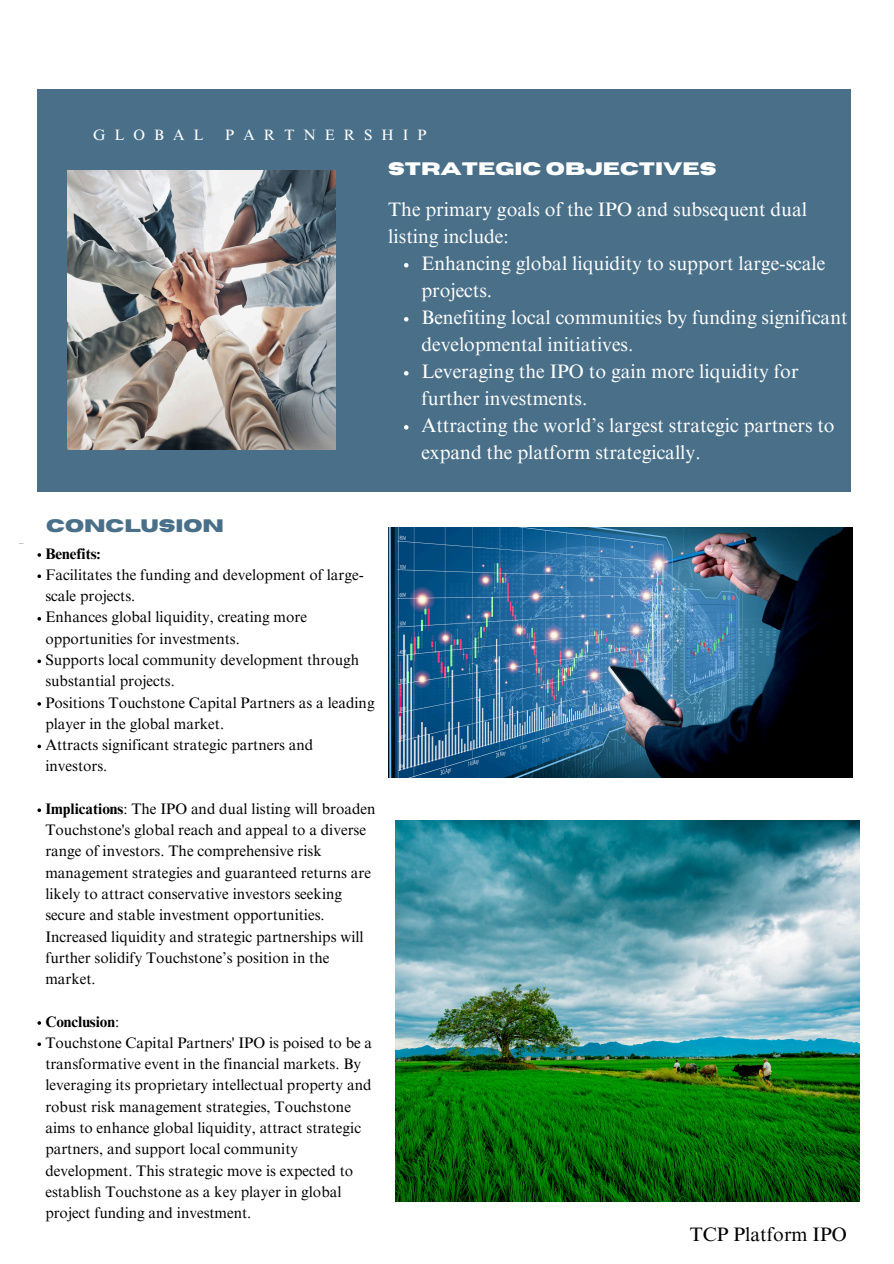
<style>
.page{position:relative;width:894px;height:1264px;background:#fff}
.page>*{position:absolute;margin:0;border:0;box-sizing:border-box;transform-origin:0 0}
.t1{font:19.5px/27px "Times NRMT Pro";color:#fff}
.t2{font:19.5px "Times NRMT Pro";color:#000}
.t3{font:700 18px "Horizon";color:#fff}
.t4{font:700 18px "Horizon";color:#4a7089}
.t5{font:15.15px/21.3px "Times NRMT Pro";color:#000}
.t6{font:700 15.15px "Times NRMT Pro";color:#000}
.t7{font:15px "Times NRMT Pro";letter-spacing:.595em;color:#fff}
.s1{font-weight:700}
.s2{font-weight:400}
</style>
<div class="page">
<div style="left:38px;top:89px;width:812px;height:403px;background:#4a7089"></div>
<img style="left:388px;top:527px;width:463px;height:250px">
<img style="left:395px;top:820px;width:464px;height:381px">
<img style="left:67px;top:170px;width:268px;height:279px">
<svg style="left:404px;top:263px;width:4px;height:4px"></svg>
<svg style="left:404px;top:317px;width:4px;height:4px"></svg>
<svg style="left:404px;top:371px;width:4px;height:4px"></svg>
<svg style="left:404px;top:425px;width:4px;height:4px"></svg>
<svg style="left:37px;top:553px;width:4px;height:4px"></svg>
<svg style="left:37px;top:574px;width:4px;height:4px"></svg>
<svg style="left:37px;top:617px;width:4px;height:3px"></svg>
<svg style="left:37px;top:659px;width:4px;height:4px"></svg>
<svg style="left:37px;top:702px;width:4px;height:3px"></svg>
<svg style="left:37px;top:744px;width:4px;height:4px"></svg>
<svg style="left:37px;top:808px;width:4px;height:4px"></svg>
<svg style="left:37px;top:1042px;width:4px;height:4px"></svg>
<h2 class="t7" style="left:93px;top:129px;width:112px">GLOBAL</h2>
<h2 class="t7" style="left:225px;top:129px;width:203px">PARTNERSHIP</h2>
<p class="t3" style="left:388px;top:160px;width:330px">STRATEGIC OBJECTIVES</p>
<p class="t1" style="left:388px;top:198px;width:420px">The primary goals of the IPO and subsequent dual listing include:</p>
<p class="t1" style="left:421px;top:252px;width:405px">Enhancing global liquidity to support large-scale projects.</p>
<p class="t1" style="left:421px;top:306px;width:427px">Benefiting local communities by funding significant developmental initiatives.</p>
<h1 class="t1" style="left:421px;top:360px;width:378px">Leveraging the IPO to gain more liquidity for further investments.</h1>
<h4 class="t1" style="left:421px;top:414px;width:414px">Attracting the world’s largest strategic partners to expand the platform strategically.</h4>
<h2 class="t4" style="left:46px;top:516px;width:179px">CONCLUSION</h2>
<p class="t6" style="left:45px;top:548px;width:57px">Benefits:</p>
<p class="t5" style="left:45px;top:566px;width:320px">Facilitates the funding and development of large&shy;scale projects.</p>
<p class="t5" style="left:45px;top:608px;width:263px">Enhances global liquidity, creating more opportunities for investments.</p>
<p class="t5" style="left:45px;top:651px;width:315px">Supports local community development through substantial projects.</p>
<p class="t5" style="left:45px;top:693px;width:330px">Positions Touchstone Capital Partners as a leading player in the global market.</p>
<p class="t5" style="left:45px;top:736px;width:269px">Attracts significant strategic partners and investors.</p>
<p class="t5" style="left:45px;top:800px;width:331px"><span class="s1">Implications</span>: The IPO and dual listing will broaden Touchstone's global reach and appeal to a diverse range of investors. The comprehensive risk management strategies and guaranteed returns are likely to attract conservative investors seeking secure and stable investment opportunities.<br>Increased liquidity and strategic partnerships will further solidify Touchstone’s position in the market.</p>
<p class="t6" style="left:45px;top:1015px;width:75px">Conclusion<span class="s2">:</span></p>
<p class="t5" style="left:45px;top:1033px;width:328px">Touchstone Capital Partners' IPO is poised to be a transformative event in the financial markets. By leveraging its proprietary intellectual property and robust risk management strategies, Touchstone aims to enhance global liquidity, attract strategic partners, and support local community development. This strategic move is expected to establish Touchstone as a key player in global project funding and investment.</p>
<p class="t2" style="left:689px;top:1226px;width:158px">TCP Platform IPO</p>
</div>
